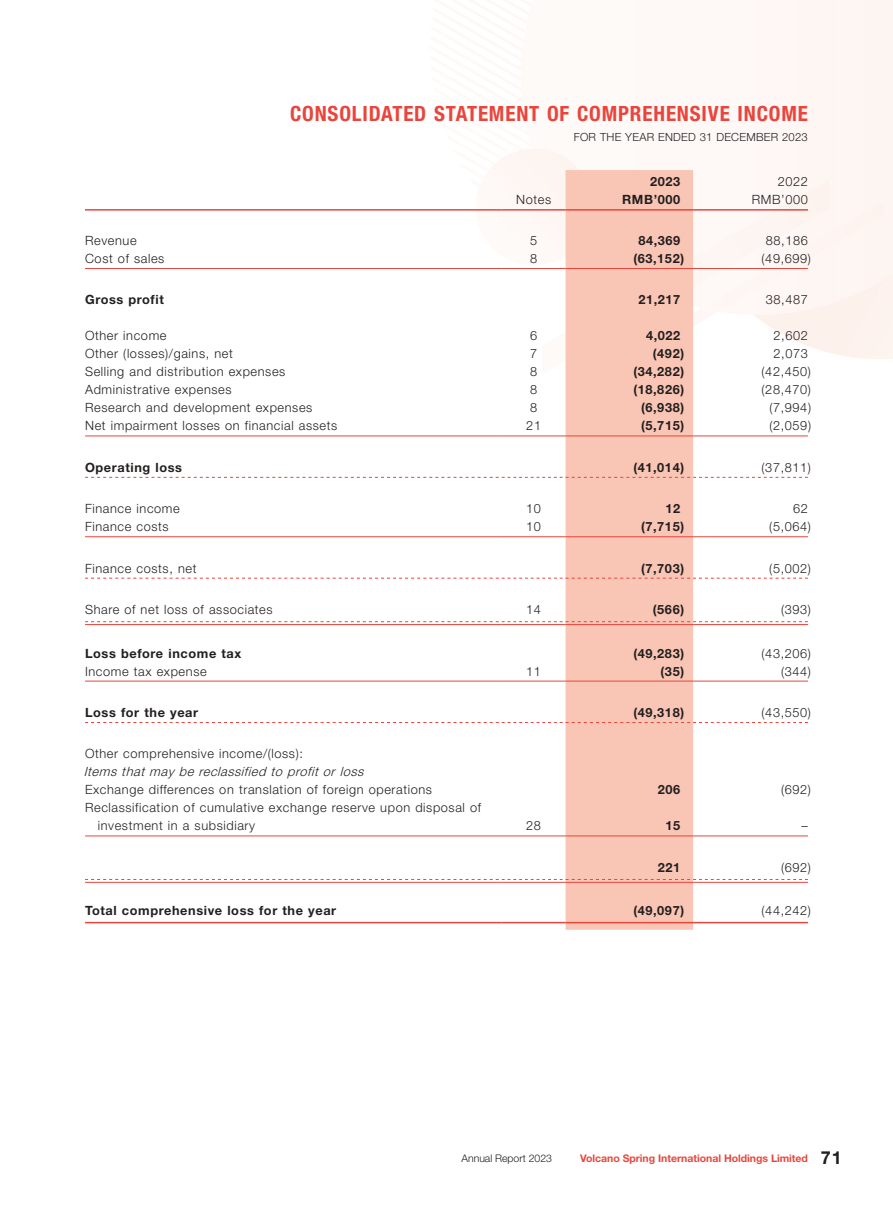
<style>
.page{position:relative;width:893px;height:1212px;background:#fff}
.page>*{position:absolute;margin:0;border:0;box-sizing:border-box;transform-origin:0 0}
.t1{font:700 condensed 21px "Helvetica Neue LT Std";letter-spacing:.04em;color:#e9453c}
.t2{font:300 12.75px/18px "Helvetica Neue LT Std";letter-spacing:.05em;color:#231f20}
.t3{font:700 12.75px "Helvetica Neue LT Std";letter-spacing:.05em;color:#231f20}
.t4{font:italic 300 12.75px "Helvetica Neue LT Std";color:#231f20}
.t5{font:300 11.25px "Helvetica Neue LT Std";letter-spacing:.02em;color:#231f20}
.t6{font:700 10.5px "Helvetica Neue LT Std";letter-spacing:-.005em;color:#e9453c}
.t7{font:300 10.5px "Helvetica Neue LT Std";letter-spacing:-.005em;color:#231f20}
.s1{font-size:18px;color:#231f20}
</style>
<div class="page">
<img style="left:85px;top:0;width:808px;height:930px">
<div style="left:566px;top:170px;width:127px;height:760px;background:#f9c5b4"></div>
<hr style="left:85px;top:209px;width:417px;height:2px;background:#e9453c">
<hr style="left:502px;top:209px;width:64px;height:2px;background:#e9453c">
<hr style="left:566px;top:209px;width:127px;height:2px;background:#e9453c">
<hr style="left:693px;top:209px;width:115px;height:2px;background:#e9453c">
<hr style="left:85px;top:268px;width:417px;height:1px;background:#e9453c">
<hr style="left:502px;top:268px;width:64px;height:1px;background:#e9453c">
<hr style="left:566px;top:268px;width:127px;height:1px;background:#e9453c">
<hr style="left:693px;top:268px;width:115px;height:1px;background:#e9453c">
<hr style="left:85px;top:435px;width:417px;height:1px;background:#e9453c">
<hr style="left:502px;top:435px;width:64px;height:1px;background:#e9453c">
<hr style="left:566px;top:435px;width:127px;height:1px;background:#e9453c">
<hr style="left:693px;top:435px;width:115px;height:1px;background:#e9453c">
<svg style="left:85px;top:477px;width:723px;height:1px"></svg>
<hr style="left:85px;top:536px;width:417px;height:1px;background:#e9453c">
<hr style="left:502px;top:536px;width:64px;height:1px;background:#e9453c">
<hr style="left:566px;top:536px;width:127px;height:1px;background:#e9453c">
<hr style="left:693px;top:536px;width:115px;height:1px;background:#e9453c">
<svg style="left:85px;top:578px;width:723px;height:1px"></svg>
<hr style="left:85px;top:624px;width:417px;height:1px;background:#e9453c">
<hr style="left:502px;top:624px;width:64px;height:1px;background:#e9453c">
<hr style="left:566px;top:624px;width:127px;height:1px;background:#e9453c">
<svg style="left:85px;top:621px;width:723px;height:1px"></svg>
<hr style="left:693px;top:624px;width:115px;height:1px;background:#e9453c">
<hr style="left:85px;top:681px;width:417px;height:1px;background:#e9453c">
<hr style="left:502px;top:681px;width:64px;height:1px;background:#e9453c">
<hr style="left:566px;top:681px;width:127px;height:1px;background:#e9453c">
<hr style="left:693px;top:681px;width:115px;height:1px;background:#e9453c">
<svg style="left:85px;top:722px;width:723px;height:1px"></svg>
<hr style="left:85px;top:835px;width:417px;height:1px;background:#e9453c">
<hr style="left:502px;top:835px;width:64px;height:1px;background:#e9453c">
<hr style="left:566px;top:835px;width:127px;height:1px;background:#e9453c">
<hr style="left:693px;top:835px;width:115px;height:1px;background:#e9453c">
<hr style="left:85px;top:882px;width:417px;height:1px;background:#e9453c">
<hr style="left:502px;top:882px;width:64px;height:1px;background:#e9453c">
<hr style="left:566px;top:882px;width:127px;height:1px;background:#e9453c">
<svg style="left:85px;top:879px;width:723px;height:1px"></svg>
<hr style="left:693px;top:882px;width:115px;height:1px;background:#e9453c">
<hr style="left:85px;top:922px;width:417px;height:1px;background:#e9453c">
<hr style="left:502px;top:922px;width:64px;height:1px;background:#e9453c">
<hr style="left:566px;top:922px;width:127px;height:1px;background:#e9453c">
<hr style="left:693px;top:922px;width:115px;height:1px;background:#e9453c">
<h1 class="t1" style="left:290px;top:100px;width:519px">CONSOLIDATED STATEMENT OF COMPREHENSIVE INCOME</h1>
<p class="t5" style="left:574px;top:130px;width:236px">FOR THE YEAR ENDED 31 DECEMBER 2023</p>
<p class="t3" style="left:650px;top:174px;width:32px">2023</p>
<p class="t2" style="left:778px;top:173px;width:32px">2022</p>
<p class="t2" style="left:516px;top:191px;width:37px">Notes</p>
<p class="t3" style="left:622px;top:192px;width:60px">RMB’000</p>
<p class="t2" style="left:752px;top:191px;width:58px">RMB’000</p>
<p class="t2" style="left:85px;top:231px;width:53px">Revenue</p>
<p class="t2" style="left:530px;top:231px;width:9px">5</p>
<p class="t3" style="left:638px;top:233px;width:44px">84,369</p>
<p class="t2" style="left:766px;top:231px;width:44px">88,186</p>
<p class="t2" style="left:85px;top:249px;width:81px">Cost of sales</p>
<p class="t2" style="left:530px;top:249px;width:9px">8</p>
<p class="t3" style="left:633px;top:251px;width:52px">(63,152)</p>
<p class="t2" style="left:762px;top:249px;width:51px">(49,699)</p>
<p class="t3" style="left:85px;top:292px;width:80px">Gross profit</p>
<p class="t3" style="left:638px;top:292px;width:44px">21,217</p>
<p class="t2" style="left:766px;top:291px;width:44px">38,487</p>
<p class="t2" style="left:85px;top:327px;width:83px">Other income</p>
<p class="t2" style="left:530px;top:327px;width:9px">6</p>
<p class="t3" style="left:646px;top:328px;width:36px">4,022</p>
<p class="t2" style="left:774px;top:327px;width:36px">2,602</p>
<p class="t2" style="left:85px;top:345px;width:149px">Other (losses)/gains, net</p>
<p class="t2" style="left:530px;top:345px;width:9px">7</p>
<p class="t3" style="left:653px;top:346px;width:33px">(492)</p>
<p class="t2" style="left:774px;top:345px;width:36px">2,073</p>
<p class="t2" style="left:85px;top:363px;width:202px">Selling and distribution expenses</p>
<p class="t2" style="left:530px;top:363px;width:9px">8</p>
<p class="t3" style="left:633px;top:364px;width:52px">(34,282)</p>
<p class="t2" style="left:762px;top:363px;width:51px">(42,450)</p>
<p class="t2" style="left:85px;top:381px;width:148px">Administrative expenses</p>
<p class="t2" style="left:530px;top:381px;width:9px">8</p>
<p class="t3" style="left:633px;top:382px;width:52px">(18,826)</p>
<p class="t2" style="left:762px;top:381px;width:51px">(28,470)</p>
<p class="t2" style="left:85px;top:399px;width:229px">Research and development expenses</p>
<p class="t2" style="left:530px;top:399px;width:9px">8</p>
<p class="t3" style="left:641px;top:400px;width:45px">(6,938)</p>
<p class="t2" style="left:769px;top:399px;width:43px">(7,994)</p>
<p class="t2" style="left:85px;top:417px;width:254px">Net impairment losses on financial assets</p>
<p class="t2" style="left:526px;top:417px;width:16px">21</p>
<p class="t3" style="left:641px;top:418px;width:45px">(5,715)</p>
<p class="t2" style="left:769px;top:417px;width:43px">(2,059)</p>
<p class="t3" style="left:85px;top:459px;width:99px">Operating loss</p>
<p class="t3" style="left:633px;top:459px;width:52px">(41,014)</p>
<p class="t2" style="left:762px;top:458px;width:51px">(37,811)</p>
<p class="t2" style="left:85px;top:499px;width:96px">Finance income</p>
<p class="t2" style="left:526px;top:499px;width:16px">10</p>
<p class="t3" style="left:666px;top:501px;width:16px">12</p>
<p class="t2" style="left:793px;top:499px;width:16px">62</p>
<p class="t2" style="left:85px;top:517px;width:85px">Finance costs</p>
<p class="t2" style="left:526px;top:517px;width:16px">10</p>
<p class="t3" style="left:641px;top:519px;width:45px">(7,715)</p>
<p class="t2" style="left:769px;top:517px;width:43px">(5,064)</p>
<p class="t2" style="left:85px;top:559px;width:113px">Finance costs, net</p>
<p class="t3" style="left:641px;top:560px;width:45px">(7,703)</p>
<p class="t2" style="left:769px;top:559px;width:43px">(5,002)</p>
<p class="t2" style="left:85px;top:600px;width:189px">Share of net loss of associates</p>
<p class="t2" style="left:526px;top:600px;width:16px">14</p>
<p class="t3" style="left:653px;top:602px;width:33px">(566)</p>
<p class="t2" style="left:781px;top:600px;width:31px">(393)</p>
<p class="t3" style="left:85px;top:645px;width:158px">Loss before income tax</p>
<p class="t3" style="left:633px;top:645px;width:52px">(49,283)</p>
<p class="t2" style="left:762px;top:644px;width:51px">(43,206)</p>
<p class="t2" style="left:85px;top:662px;width:123px">Income tax expense</p>
<p class="t2" style="left:526px;top:662px;width:16px">11</p>
<p class="t3" style="left:661px;top:663px;width:25px">(35)</p>
<p class="t2" style="left:781px;top:662px;width:31px">(344)</p>
<p class="t3" style="left:85px;top:704px;width:115px">Loss for the year</p>
<p class="t3" style="left:633px;top:704px;width:52px">(49,318)</p>
<p class="t2" style="left:762px;top:703px;width:51px">(43,550)</p>
<p class="t2" style="left:85px;top:744px;width:219px">Other comprehensive income/(loss):</p>
<p class="t4" style="left:84px;top:764px;width:285px">Items that may be reclassified to profit or loss</p>
<p class="t2" style="left:85px;top:780px;width:348px">Exchange differences on translation of foreign operations</p>
<p class="t3" style="left:658px;top:782px;width:24px">206</p>
<p class="t2" style="left:781px;top:780px;width:31px">(692)</p>
<p class="t2" style="left:98px;top:798px;width:385px;text-indent:-13px">Reclassification of cumulative exchange reserve upon disposal of investment in a subsidiary</p>
<p class="t2" style="left:526px;top:816px;width:16px">28</p>
<p class="t3" style="left:666px;top:818px;width:16px">15</p>
<p class="t2" style="left:801px;top:816px;width:8px">–</p>
<p class="t3" style="left:658px;top:859px;width:24px">221</p>
<p class="t2" style="left:781px;top:858px;width:31px">(692)</p>
<p class="t3" style="left:85px;top:903px;width:253px">Total comprehensive loss for the year</p>
<p class="t3" style="left:633px;top:903px;width:52px">(49,097)</p>
<p class="t2" style="left:762px;top:901px;width:51px">(44,242)</p>
<p class="t7" style="left:462px;top:1152px;width:92px">Annual Report 2023</p>
<p class="t6" style="left:580px;top:1151px;width:263px">Volcano Spring International Holdings Limited <span class="s1">71</span></p>
</div>
